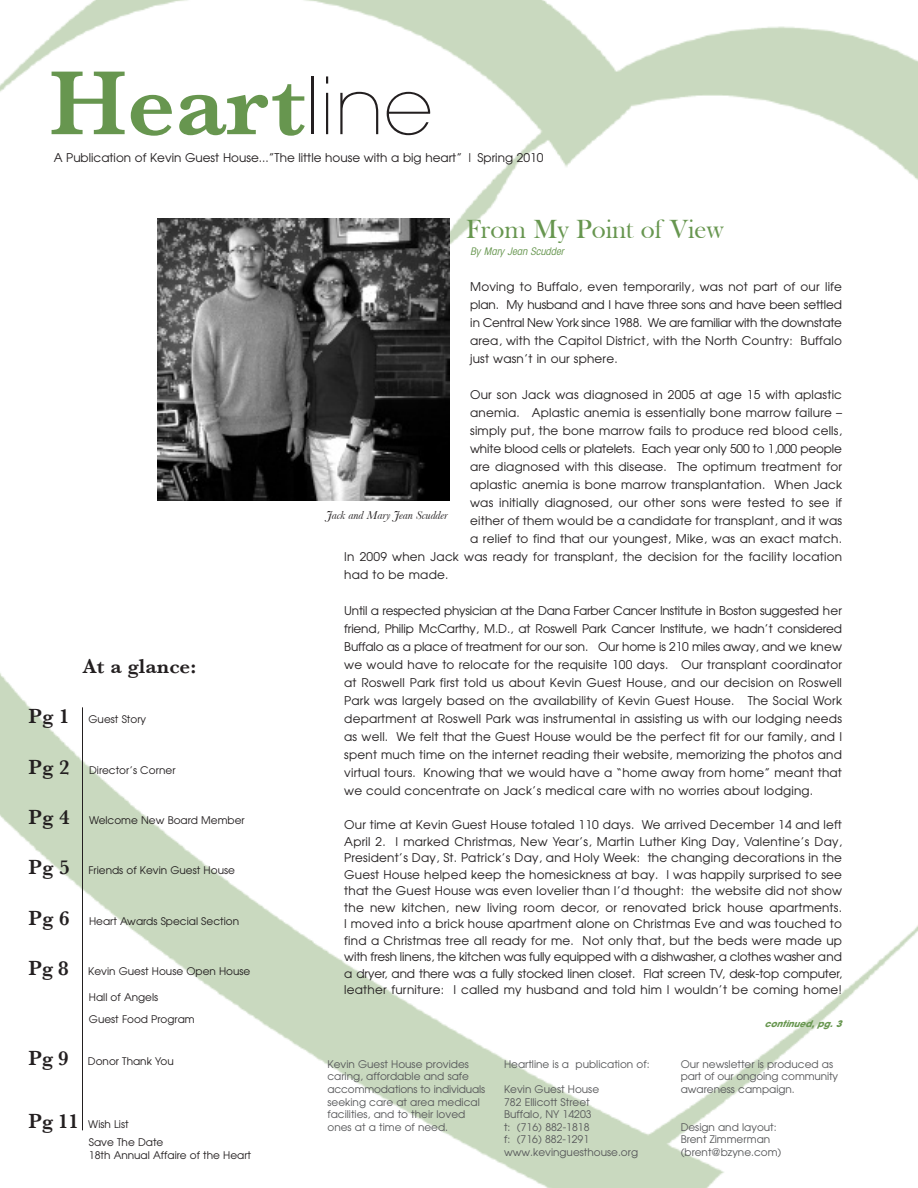
<style>
.page{position:relative;width:918px;height:1188px;background:#fff}
.page>*{position:absolute;margin:0;border:0;box-sizing:border-box;transform-origin:0 0}
.t1{font:600 94.5px "Baskerville";color:#67964f}
.t2{font:27px "Bask Old Face";color:#67964f}
.t3{font:600 21px "Baskerville";color:#231f20}
.t4{font:12px/18px "Avant Garde";letter-spacing:.015em;color:#231f20;text-align:justify}
.t5{font:12px "Avant Garde";letter-spacing:-.01em;color:#231f20}
.t6{font:italic 12px "Baskerville";color:#231f20}
.t7{font:10.5px/12.6px "Avant Garde";color:#57585a}
.t8{font:10.5px/22.5px "Avant Garde";color:#231f20}
.t9{font:italic condensed 10.5px "Avant Garde";color:#67964f}
.t10{font:italic 700 9px "Avant Garde";color:#67964f}
.s1{font-family:"Avant Garde";font-weight:200;font-size:78px;color:#231f20}
.s2{font-family:"Baskerville";font-weight:600;font-size:21px}
</style>
<div class="page">
<img style="left:0;top:0;width:918px;height:1188px">
<img style="left:157px;top:219px;width:293px;height:282px">
<hr style="left:82px;top:707px;width:1px;height:423px;background:#231f20">
<h1 class="t1" style="left:49px;top:50px;width:385px">Heart<span class="s1">line</span></h1>
<p class="t4" style="left:54px;top:149px;width:491px">A Publication of Kevin Guest House...”The little house with a big heart” | Spring 2010</p>
<h3 class="t3" style="left:82px;top:654px;width:115px">At a glance:</h3>
<p class="t8" style="left:28px;top:708px;width:119px"><span class="s2">Pg 1</span> Guest Story</p>
<p class="t8" style="left:28px;top:759px;width:148px"><span class="s2">Pg 2</span> Director’s Corner</p>
<p class="t8" style="left:28px;top:809px;width:218px"><span class="s2">Pg 4</span> Welcome New Board Member</p>
<p class="t8" style="left:28px;top:859px;width:208px"><span class="s2">Pg 5</span> Friends of Kevin Guest House</p>
<p class="t8" style="left:28px;top:910px;width:212px"><span class="s2">Pg 6</span> Heart Awards Special Section</p>
<p class="t8" style="left:28px;top:960px;width:223px"><span class="s2">Pg 8</span> Kevin Guest House Open House</p>
<p class="t8" style="left:89px;top:986px;width:107px">Hall of Angels<br>Guest Food Program</p>
<p class="t8" style="left:28px;top:1050px;width:147px"><span class="s2">Pg 9</span> Donor Thank You</p>
<p class="t8" style="left:89px;top:1115px;width:76px;line-height:18.8px;text-indent:-60px"><span class="s2">Pg 11</span> Wish List<br>Save The Date</p>
<p class="t8" style="left:89px;top:1144px;width:164px">18th Annual Affaire of the Heart</p>
<h2 class="t2" style="left:466px;top:217px;width:259px">From My Point of View</h2>
<p class="t9" style="left:470px;top:247px;width:97px">By Mary Jean Scudder</p>
<p class="t4" style="left:470px;top:277px;width:373px">Moving to Buffalo, even temporarily, was not part of our life plan. My husband and I have three sons and have been settled in Central New York since 1988. We are familiar with the downstate area, with the Capitol District, with the North Country: Buffalo just wasn’t in our sphere.</p>
<p class="t4" style="left:470px;top:385px;width:373px">Our son Jack was diagnosed in 2005 at age 15 with aplastic</p>
<p class="t4" style="left:470px;top:403px;width:373px">anemia. Aplastic anemia is essentially bone marrow failure –</p>
<p class="t4" style="left:470px;top:421px;width:373px">simply put, the bone marrow fails to produce red blood cells,</p>
<p class="t5" style="left:470px;top:441px;width:373px">white blood cells or platelets. Each year only 500 to 1,000 people</p>
<p class="t4" style="left:470px;top:457px;width:373px">are diagnosed with this disease. The optimum treatment for</p>
<p class="t4" style="left:470px;top:475px;width:373px">aplastic anemia is bone marrow transplantation. When Jack</p>
<p class="t4" style="left:470px;top:493px;width:373px">was initially diagnosed, our other sons were tested to see if</p>
<p class="t4" style="left:470px;top:511px;width:373px">either of them would be a candidate for transplant, and it was</p>
<p class="t4" style="left:470px;top:529px;width:373px">a relief to find that our youngest, Mike, was an exact match.</p>
<p class="t4" style="left:344px;top:547px;width:499px">In 2009 when Jack was ready for transplant, the decision for the facility location</p>
<p class="t4" style="left:344px;top:565px;width:106px">had to be made.</p>
<p class="t4" style="left:344px;top:601px;width:499px">Until a respected physician at the Dana Farber Cancer Institute in Boston suggested her friend, Philip McCarthy, M.D., at Roswell Park Cancer Institute, we hadn’t considered Buffalo as a place of treatment for our son. Our home is 210 miles away, and we knew we would have to relocate for the requisite 100 days. Our transplant coordinator at Roswell Park first told us about Kevin Guest House, and our decision on Roswell Park was largely based on the availability of Kevin Guest House. The Social Work department at Roswell Park was instrumental in assisting us with our lodging needs as well. We felt that the Guest House would be the perfect fit for our family, and I spent much time on the internet reading their website, memorizing the photos and virtual tours. Knowing that we would have a “home away from home” meant that we could concentrate on Jack’s medical care with no worries about lodging.</p>
<p class="t4" style="left:344px;top:817px;width:499px;line-height:16.5px">Our time at Kevin Guest House totaled 110 days. We arrived December 14 and left April 2. I marked Christmas, New Year’s, Martin Luther King Day, Valentine’s Day, President’s Day, St. Patrick’s Day, and Holy Week: the changing decorations in the Guest House helped keep the homesickness at bay. I was happily surprised to see that the Guest House was even lovelier than I’d thought: the website did not show the new kitchen, new living room decor, or renovated brick house apartments.<br>I moved into a brick house apartment alone on Christmas Eve and was touched to find a Christmas tree all ready for me. Not only that, but the beds were made up with fresh linens, the kitchen was fully equipped with a dishwasher, a clothes washer and a dryer, and there was a fully stocked linen closet. Flat screen TV, desk-top computer, leather furniture: I called my husband and told him I wouldn’t be coming home!</p>
<p class="t10" style="left:765px;top:1020px;width:78px">continued, pg. 3</p>
<p class="t6" style="left:327px;top:508px;width:123px">Jack and Mary Jean Scudder</p>
<p class="t7" style="left:327px;top:1058px;width:159px">Kevin Guest House provides caring, affordable and safe accommodations to individuals seeking care at area medical facilities, and to their loved ones at a time of need.</p>
<p class="t7" style="left:504px;top:1058px;width:147px">Heartline is a publication of:</p>
<p class="t7" style="left:504px;top:1083px;width:135px">Kevin Guest House<br>782 Ellicott Street<br>Buffalo, NY 14203<br>t: (716) 882-1818<br>f: (716) 882-1291 www.kevinguesthouse.org</p>
<p class="t7" style="left:681px;top:1058px;width:159px">Our newsletter is produced as part of our ongoing community awareness campaign.</p>
<p class="t7" style="left:681px;top:1121px;width:102px">Design and layout:<br>Brent Zimmerman (brent@bzyne.com)</p>
</div>
